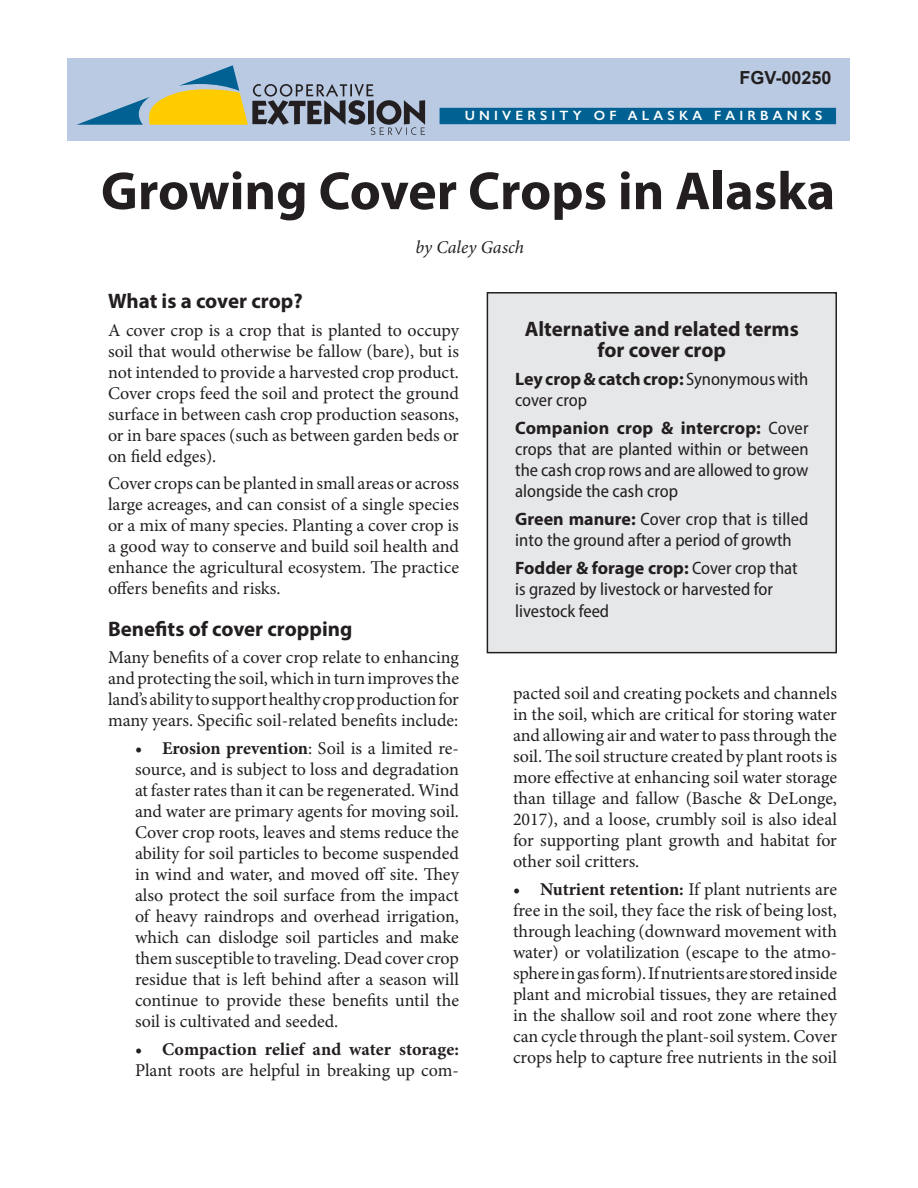
<style>
.page{position:relative;width:918px;height:1188px;background:#fff}
.page>*{position:absolute;margin:0;border:0;box-sizing:border-box;transform-origin:0 0}
.Headline_H1{font:700 54px "Myriad Pro";color:#231f20}
.Subhead_H2{font:700 21px/21px "Myriad Pro";color:#231f20;text-align:center}
.Body_text_-_bullets{font:18px/21px "Minion Pro";letter-spacing:-.005em;color:#231f20;text-align:justify}
.Body_text{font:18px/21px "Minion Pro";color:#231f20;text-align:justify}
.Body_text-2{font:semi-condensed 18px/21px "Myriad Pro";color:#231f20}
.t1{font:italic 18px "Minion Pro";letter-spacing:.005em;color:#231f20}
.t2{font:700 18px "Arial";color:#231f20}
.t3{font:600 13.5px "Gill Sans";letter-spacing:.31em;color:#fff}
.s1{font-weight:700}
.s2{font-weight:700;font-stretch:normal}
</style>
<div class="page">
<div style="left:68px;top:58px;width:782px;height:83px;background:#bacae3"></div>
<div style="left:440px;top:108px;width:396px;height:16px;background:#006192"></div>
<svg style="left:77px;top:65px;width:348px;height:70px"></svg>
<div style="left:487px;top:293px;width:349px;height:360px;background:#e6e7e9"></div>
<div style="left:487px;top:292px;width:350px;height:361px;border:2px solid #231f20"></div>
<p class="t2" style="left:739px;top:66px;width:94px">FGV-00250</p>
<p class="t3" style="left:465px;top:108px;width:359px">UNIVERSITY OF ALASKA FAIRBANKS</p>
<h1 class="Headline_H1" style="left:101px;top:156px;width:736px">Growing Cover Crops in Alaska</h1>
<p class="t1" style="left:415px;top:235px;width:110px">by Caley Gasch</p>
<h2 class="Subhead_H2" style="left:108px;top:290px;width:196px">What is a cover crop?</h2>
<p class="Body_text" style="left:108px;top:319px;width:353px">A cover crop is a crop that is planted to occupy soil that would otherwise be fallow (bare), but is not intended to provide a harvested crop product.<br>Cover crops feed the soil and protect the ground surface in between cash crop production seasons, or in bare spaces (such as between garden beds or on field edges).</p>
<p class="Body_text" style="left:108px;top:473px;width:353px">Cover crops can be planted in small areas or across large acreages, and can consist of a single species or a mix of many species. Planting a cover crop is a good way to conserve and build soil health and enhance the agricultural ecosystem. The practice offers benefits and risks.</p>
<h2 class="Subhead_H2" style="left:108px;top:617px;width:246px">Benefits of cover cropping</h2>
<p class="Body_text" style="left:108px;top:647px;width:353px">Many benefits of a cover crop relate to enhancing and protecting the soil, which in turn improves the land’s ability to support healthy crop production for many years. Specific soil-related benefits include:</p>
<p class="Body_text_-_bullets" style="left:135px;top:738px;width:326px"><span class="s1">• Erosion prevention</span>: Soil is a limited re&shy;source, and is subject to loss and degradation at faster rates than it can be regenerated. Wind and water are primary agents for moving soil.<br>Cover crop roots, leaves and stems reduce the ability for soil particles to become suspended in wind and water, and moved off site. They also protect the soil surface from the impact of heavy raindrops and overhead irrigation, which can dislodge soil particles and make them susceptible to traveling. Dead cover crop residue that is left behind after a season will continue to provide these benefits until the soil is cultivated and seeded.</p>
<p class="Body_text_-_bullets" style="left:135px;top:1039px;width:326px"><span class="s1">• Compaction relief and water storage:<br></span>Plant roots are helpful in breaking up com-</p>
<h2 class="Subhead_H2" style="left:525px;top:318px;width:275px">Alternative and related terms for cover crop</h2>
<p class="Body_text-2" style="left:515px;top:368px;width:295px"><span class="s2">Ley crop &amp; catch crop:</span> Synonymous with cover crop</p>
<p class="Body_text-2" style="left:515px;top:417px;width:295px;text-align:justify"><span class="s2">Companion crop &amp; intercrop:</span> Cover crops that are planted within or between the cash crop rows and are allowed to grow alongside the cash crop</p>
<p class="Body_text-2" style="left:515px;top:508px;width:295px"><span class="s2">Green manure:</span> Cover crop that is tilled into the ground after a period of growth</p>
<p class="Body_text-2" style="left:515px;top:557px;width:284px;line-height:21.6px"><span class="s2">Fodder &amp; forage crop:</span> Cover crop that is grazed by livestock or harvested for livestock feed</p>
<p class="Body_text_-_bullets" style="left:513px;top:683px;width:326px">pacted soil and creating pockets and channels in the soil, which are critical for storing water and allowing air and water to pass through the soil. The soil structure created by plant roots is more effective at enhancing soil water storage than tillage and fallow (Basche &amp; DeLonge, 2017), and a loose, crumbly soil is also ideal for supporting plant growth and habitat for other soil critters.</p>
<p class="Body_text_-_bullets" style="left:513px;top:879px;width:326px"><span class="s1">• Nutrient retention:</span> If plant nutrients are free in the soil, they face the risk of being lost, through leaching (downward movement with water) or volatilization (escape to the atmo&shy;sphere in gas form). If nutrients are stored inside plant and microbial tissues, they are retained in the shallow soil and root zone where they can cycle through the plant-soil system. Cover crops help to capture free nutrients in the soil</p>
</div>
